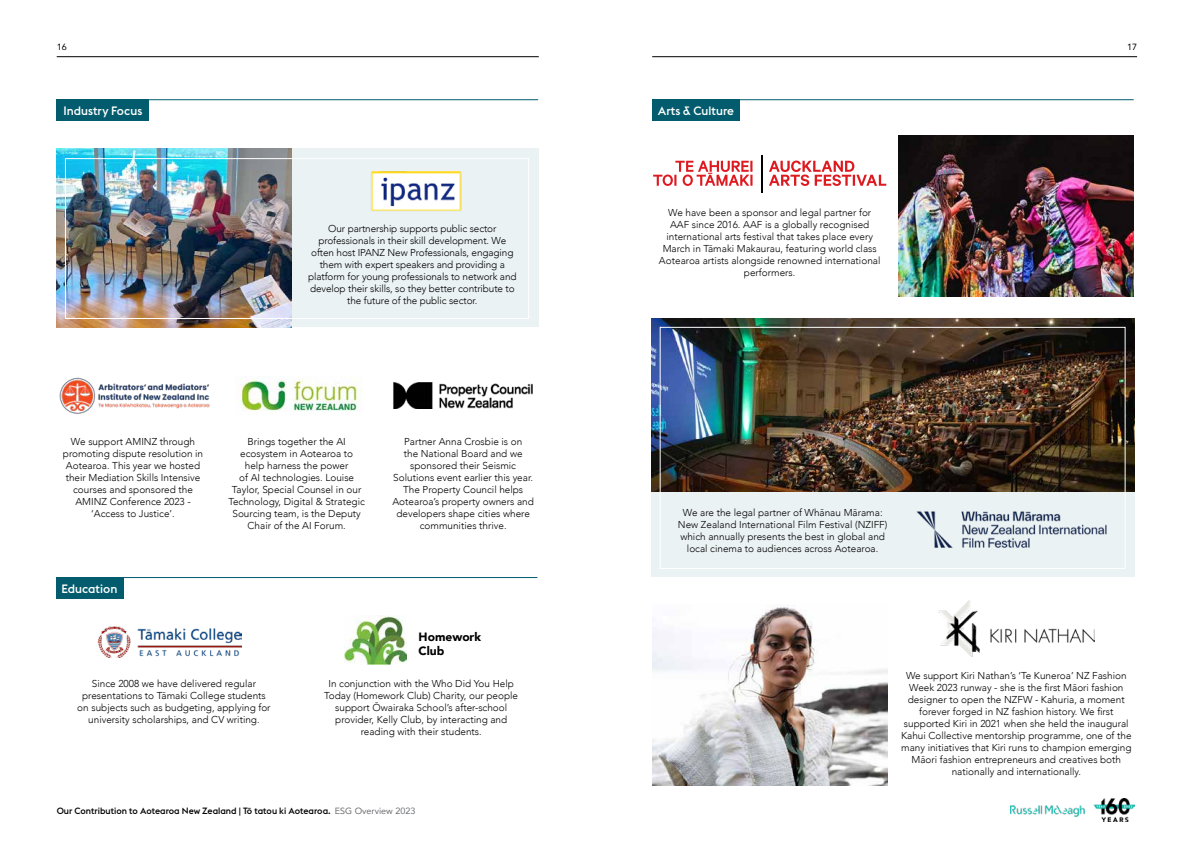
<style>
.page{position:relative;width:1191px;height:842px;background:#fff}
.page>*{position:absolute;margin:0;border:0;box-sizing:border-box;transform-origin:0 0}
.t1{font:500 12px "Euclid Flex";color:#fff}
.t2{font:900 12px/14.4px "Avenir";color:#000}
.t3{font:300 10px/12px "Avenir";color:#000;text-align:center}
.t4{font:500 9px "Euclid Flex";color:#000}
.t5{font:9px "Avenir";color:#000}
.s1{font-family:"Avenir";font-weight:400;color:#6d6e71}
</style>
<div class="page">
<div style="left:73px;top:149px;width:466px;height:178px;background:#ebf2f4"></div>
<hr style="left:57px;top:56px;width:482px;height:1px;background:#000">
<img style="left:1010px;top:799px;width:124px;height:22px">
<hr style="left:652px;top:56px;width:485px;height:1px;background:#000">
<img style="left:393px;top:383px;width:140px;height:26px">
<img style="left:59px;top:377px;width:151px;height:37px">
<img style="left:57px;top:149px;width:234px;height:178px">
<img style="left:371px;top:172px;width:91px;height:39px">
<div style="left:57px;top:100px;width:92px;height:21px;background:#035c6e"></div>
<hr style="left:57px;top:99px;width:481px;height:1px;background:#035c6e">
<div style="left:652px;top:100px;width:88px;height:21px;background:#035c6e"></div>
<div style="left:56px;top:577px;width:67px;height:21px;background:#035c6e"></div>
<hr style="left:652px;top:99px;width:481px;height:1px;background:#035c6e">
<hr style="left:56px;top:577px;width:481px;height:1px;background:#035c6e">
<img style="left:97px;top:626px;width:144px;height:32px">
<img style="left:345px;top:616px;width:61px;height:48px">
<img style="left:653px;top:606px;width:234px;height:179px">
<img style="left:898px;top:136px;width:235px;height:161px">
<img style="left:939px;top:600px;width:155px;height:56px">
<div style="left:651px;top:392px;width:483px;height:184px;background:#ebf2f4"></div>
<img style="left:651px;top:318px;width:483px;height:173px">
<img style="left:916px;top:511px;width:191px;height:37px">
<div style="left:65px;top:158px;width:464px;height:161px;border:1px solid #fff"></div>
<div style="left:659px;top:327px;width:466px;height:242px;border:1px solid #fff"></div>
<img style="left:236px;top:376px;width:126px;height:35px">
<hr style="left:761px;top:156px;width:1px;height:37px;background:#000">
<svg style="left:653px;top:161px;width:99px;height:25px"></svg>
<svg style="left:769px;top:161px;width:117px;height:25px"></svg>
<p class="t5" style="left:57px;top:39px;width:12px">16</p>
<p class="t5" style="left:1127px;top:39px;width:12px">17</p>
<p class="t1" style="left:63px;top:104px;width:80px">Industry Focus</p>
<p class="t1" style="left:658px;top:104px;width:78px">Arts &amp; Culture</p>
<p class="t3" style="left:308px;top:222px;width:210px">Our partnership supports public sector professionals in their skill development. We often host IPANZ New Professionals, engaging them with expert speakers and providing a platform for young professionals to network and develop their skills, so they better contribute to the future of the public sector.</p>
<p class="t3" style="left:63px;top:435px;width:142px">We support AMINZ through promoting dispute resolution in<br>Aotearoa. This year we hosted their Mediation Skills Intensive courses and sponsored the<br>AMINZ Conference 2023 - ‘Access to Justice’.</p>
<p class="t1" style="left:62px;top:582px;width:57px">Education</p>
<p class="t3" style="left:228px;top:435px;width:138px">Brings together the AI ecosystem in Aotearoa to<br>help harness the power<br>of AI technologies. Louise<br>Taylor, Special Counsel in our<br>Technology, Digital &amp; Strategic<br>Sourcing team, is the Deputy<br>Chair of the AI Forum.</p>
<p class="t3" style="left:392px;top:435px;width:143px">Partner Anna Crosbie is on<br>the National Board and we sponsored their Seismic<br>Solutions event earlier this year.<br>The Property Council helps<br>Aotearoa’s property owners and developers shape cities where communities thrive.</p>
<p class="t2" style="left:418px;top:629px;width:64px">Homework<br>Club</p>
<p class="t3" style="left:77px;top:678px;width:195px">Since 2008 we have delivered regular presentations to Tāmaki College students on subjects such as budgeting, applying for university scholarships, and CV writing.</p>
<p class="t3" style="left:324px;top:678px;width:195px">In conjunction with the Who Did You Help Today (Homework Club) Charity, our people support Ōwairaka School’s after-school provider, Kelly Club, by interacting and reading with their students.</p>
<p class="t4" style="left:57px;top:805px;width:360px">Our Contribution to Aotearoa New Zealand | Tō tatou ki Aotearoa. <span class="s1">ESG Overview 2023</span></p>
<p class="t3" style="left:659px;top:207px;width:223px">We have been a sponsor and legal partner for AAF since 2016. AAF is a globally recognised international arts festival that takes place every March in Tāmaki Makaurau, featuring world class Aotearoa artists alongside renowned international performers.</p>
<p class="t3" style="left:678px;top:506px;width:211px">We are the legal partner of Whānau Mārama:<br>New Zealand International Film Festival (NZIFF) which annually presents the best in global and local cinema to audiences across Aotearoa.</p>
<p class="t3" style="left:901px;top:670px;width:232px">We support Kiri Nathan’s ‘Te Kuneroa’ NZ Fashion Week 2023 runway - she is the first Māori fashion designer to open the NZFW - Kahuria, a moment forever forged in NZ fashion history. We first supported Kiri in 2021 when she held the inaugural Kahui Collective mentorship programme, one of the many initiatives that Kiri runs to champion emerging Māori fashion entrepreneurs and creatives both nationally and internationally.</p>
</div>
